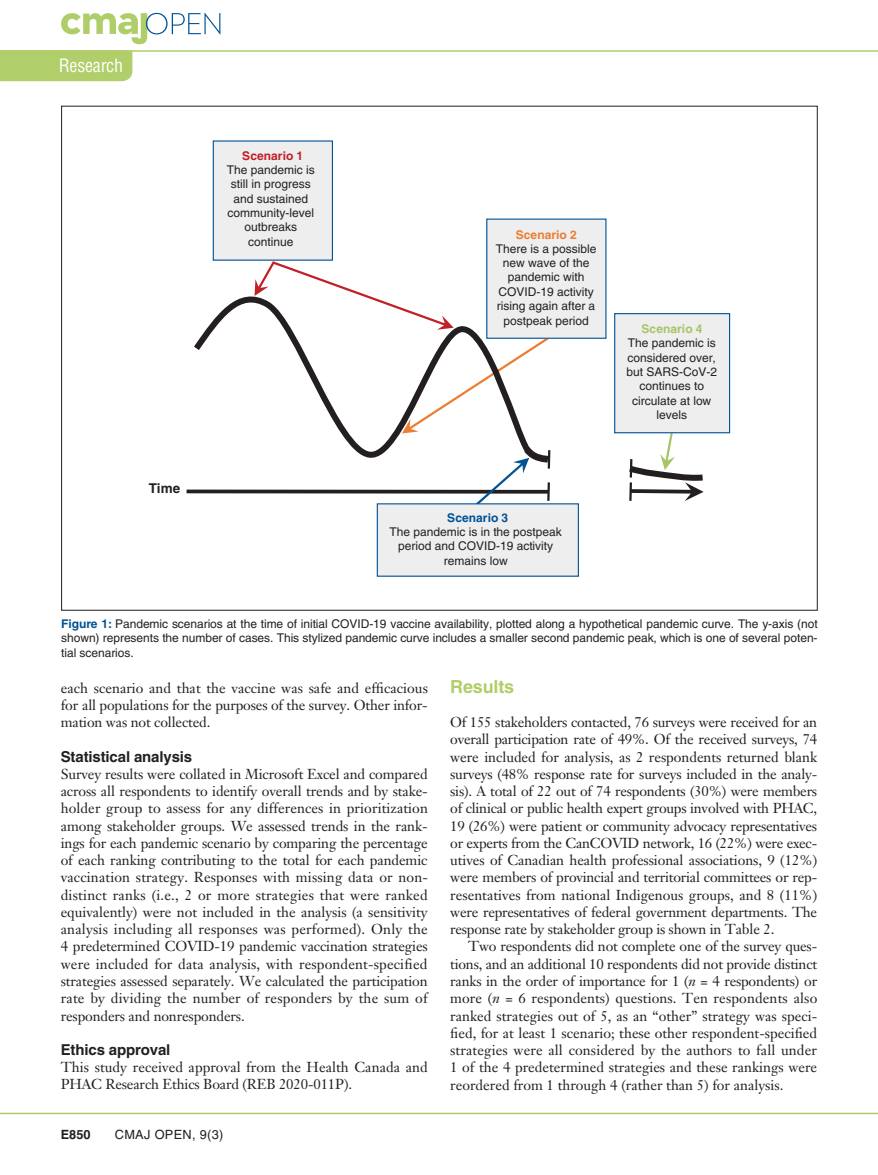
<style>
.page{position:relative;width:878px;height:1175px;background:#fff}
.page>*{position:absolute;margin:0;border:0;box-sizing:border-box;transform-origin:0 0}
.t1{font:condensed 18px "Helvetica LT Std";letter-spacing:-.01em;color:#fff}
.t2{font:700 18px "Helvetica LT Std";letter-spacing:-.01em;color:#afce69}
.t3{font:700 15px "Helvetica LT Std";letter-spacing:-.01em;color:#231f20}
.t4{font:14.25px/17.2px "Janson Text LT Std";letter-spacing:-.01em;color:#231f20;text-align:justify}
.t5{font:700 13.5px "Helvetica LT Std";color:#231f20}
.t6{font:12.75px "Helvetica LT Std";letter-spacing:.025em;color:#231f20}
.t7{font:700 12.75px "Helvetica LT Std";color:#231f20}
.t8{font:12px/14.4px "Helvetica LT Std";color:#231f20;text-align:center}
.t9{font:700 12px "Helvetica LT Std";letter-spacing:.005em;color:#c02026}
.t10{font:700 12px "Helvetica LT Std";letter-spacing:.005em;color:#005295}
.t11{font:700 12px "Helvetica LT Std";letter-spacing:.005em;color:#ed7d30}
.t12{font:700 12px "Helvetica LT Std";letter-spacing:.005em;color:#a7c466}
.s1{font-weight:700;color:#005295}
.s2{font-style:italic}
</style>
<div class="page">
<hr style="left:0;top:1112px;width:878px;height:2px;background:#afce69">
<svg style="left:61px;top:13px;width:159px;height:31px"></svg>
<hr style="left:0;top:50px;width:878px;height:2px;background:#afce69">
<div style="left:0;top:52px;width:132px;height:29px;background:#b0ce69"></div>
<svg style="left:186px;top:489px;width:26px;height:4px"></svg>
<svg style="left:212px;top:140px;width:518px;height:437px"></svg>
<svg style="left:402px;top:336px;width:301px;height:169px"></svg>
<p class="t1" style="left:59px;top:54px;width:66px">Research</p>
<p class="t9" style="left:242px;top:148px;width:62px">Scenario 1</p>
<p class="t8" style="left:227px;top:162px;width:89px">The pandemic is still in progress and sustained community-level outbreaks continue</p>
<p class="t5" style="left:149px;top:480px;width:33px">Time</p>
<p class="t11" style="left:516px;top:227px;width:62px">Scenario 2</p>
<p class="t8" style="left:496px;top:241px;width:102px">There is a possible new wave of the pandemic with<br>COVID-19 activity rising again after a postpeak period</p>
<p class="t12" style="left:641px;top:321px;width:62px">Scenario 4</p>
<p class="t8" style="left:626px;top:336px;width:92px">The pandemic is considered over, but SARS-CoV-2 continues to circulate at low levels</p>
<p class="t10" style="left:447px;top:510px;width:62px">Scenario 3</p>
<p class="t8" style="left:389px;top:524px;width:174px">The pandemic is in the postpeak period and COVID-19 activity remains low</p>
<p class="t8" style="left:61px;top:617px;width:758px;text-align:justify"><span class="s1">Figure 1:</span> Pandemic scenarios at the time of initial COVID-19 vaccine availability, plotted along a hypothetical pandemic curve. The y-axis (not shown) represents the number of cases. This stylized pandemic curve includes a smaller second pandemic peak, which is one of several poten&shy;tial scenarios.</p>
<p class="t4" style="left:61px;top:679px;width:368px">each scenario and that the vaccine was safe and efficacious for all populations for the purposes of the survey. Other infor&shy;mation was not collected.</p>
<p class="t3" style="left:61px;top:747px;width:133px">Statistical analysis</p>
<p class="t4" style="left:61px;top:765px;width:368px">Survey results were collated in Microsoft Excel and compared across all respondents to identify overall trends and by stake&shy;holder group to assess for any differences in prioritization among stakeholder groups. We assessed trends in the rank&shy;ings for each pandemic scenario by comparing the percentage of each ranking contributing to the total for each pandemic vaccination strategy. Responses with missing data or non&shy;distinct ranks (i.e., 2 or more strategies that were ranked equivalently) were not included in the analysis (a sensitivity analysis including all responses was performed). Only the 4 predetermined COVID-19 pandemic vaccination strategies were included for data analysis, with respondent-specified strategies assessed separately. We calculated the participation rate by dividing the number of responders by the sum of responders and nonresponders.</p>
<p class="t3" style="left:61px;top:1040px;width:111px">Ethics approval</p>
<p class="t4" style="left:61px;top:1058px;width:368px">This study received approval from the Health Canada and<br>PHAC Research Ethics Board (REB 2020-011P).</p>
<p class="t7" style="left:61px;top:1126px;width:31px">E850</p>
<p class="t6" style="left:115px;top:1127px;width:110px">CMAJ OPEN, 9(3)</p>
<p class="t2" style="left:450px;top:675px;width:65px">Results</p>
<p class="t4" style="left:450px;top:713px;width:368px">Of 155 stakeholders contacted, 76 surveys were received for an overall participation rate of 49%. Of the received surveys, 74 were included for analysis, as 2 respondents returned blank surveys (48% response rate for surveys included in the analy&shy;sis). A total of 22 out of 74 respondents (30%) were members of clinical or public health expert groups involved with PHAC, 19 (26%) were patient or community advocacy representatives or experts from the CanCOVID network, 16 (22%) were exec&shy;utives of Canadian health professional associations, 9 (12%) were members of provincial and territorial committees or rep&shy;resentatives from national Indigenous groups, and 8 (11%) were representatives of federal government departments. The response rate by stakeholder group is shown in Table 2.</p>
<p class="t4" style="left:450px;top:937px;width:368px;text-indent:18px">Two respondents did not complete one of the survey ques&shy;tions, and an additional 10 respondents did not provide distinct ranks in the order of importance for 1 (<span class="s2">n</span> = 4 respondents) or more (<span class="s2">n</span> = 6 respondents) questions. Ten respondents also ranked strategies out of 5, as an “other” strategy was speci&shy;fied, for at least 1 scenario; these other respondent-specified strategies were all considered by the authors to fall under 1 of the 4 predetermined strategies and these rankings were reordered from 1 through 4 (rather than 5) for analysis.</p>
</div>
